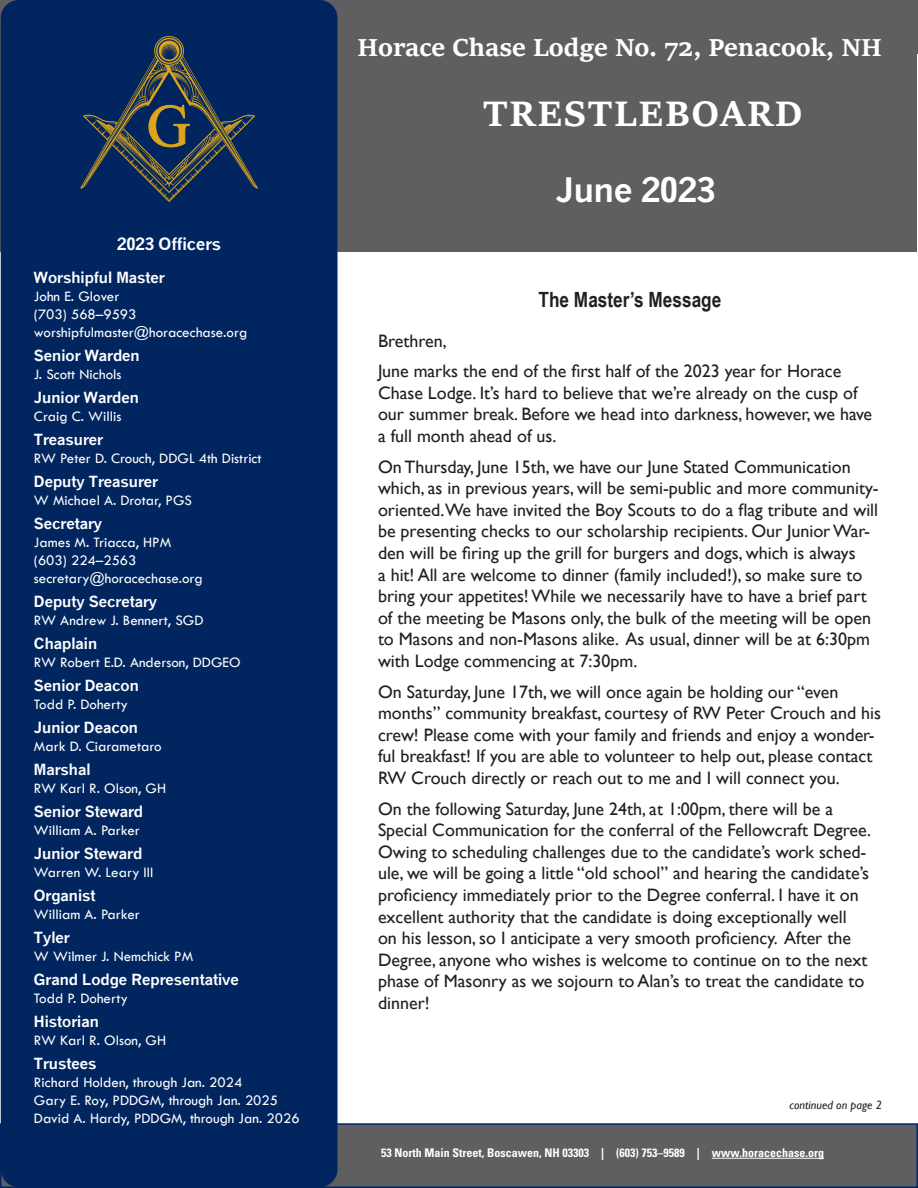
<style>
.page{position:relative;width:918px;height:1188px;background:#fff}
.page>*{position:absolute;margin:0;border:0;box-sizing:border-box;transform-origin:0 0}
.TB_name{font:700 39px "Sitka Subheading";letter-spacing:.045em;color:#fff}
.MonthID{font:700 33px "Quick Type";color:#fff}
.LodgeID{font:700 27px "Sitka Subheading";color:#fff}
.WM_Head{font:700 21px "Arial Narrow";color:#231f20}
.maintext{font:18px/21.6px "Gill Sans";color:#231f20}
.head2White{font:700 16.5px "Quick Type";color:#fff}
.officerList{font:15px "Tw Cen";color:#fff}
.office{font:700 15px "Quick Type";color:#fff}
.OfficePrime{font:700 15px "Quick Type";color:#fff}
.t1{font:700 condensed 12px "Univers";color:#fff}
.cont{font:italic 12px "Gill Sans";color:#231f20}
</style>
<div class="page">
<div style="left:0;top:1123px;width:918px;height:65px;background:#5f5f62;border:2px solid #00255f"></div>
<div style="left:1px;top:1px;width:916px;height:251px;background:#5f5f62"></div>
<div style="left:0;top:0;width:918px;height:53px;background:#5f5f62"></div>
<div style="left:1px;top:0;width:337px;height:1187px;background:#00255f;border-radius:18px"></div>
<hr style="left:712px;top:1158px;width:112px;height:1px;background:#fff">
<svg style="left:80px;top:36px;width:178px;height:166px"></svg>
<p class="head2White" style="left:117px;top:234px;width:105px">2023 Officers</p>
<p class="OfficePrime" style="left:34px;top:269px;width:132px">Worshipful Master</p>
<p class="officerList" style="left:34px;top:288px;width:87px">John E. Glover</p>
<p class="officerList" style="left:34px;top:306px;width:104px">(703) 568–9593</p>
<p class="officerList" style="left:34px;top:324px;width:215px">worshipfulmaster@horacechase.org</p>
<p class="office" style="left:34px;top:347px;width:107px">Senior Warden</p>
<p class="officerList" style="left:34px;top:366px;width:89px">J. Scott Nichols</p>
<p class="office" style="left:34px;top:389px;width:107px">Junior Warden</p>
<p class="officerList" style="left:34px;top:408px;width:89px">Craig C. Willis</p>
<p class="office" style="left:34px;top:431px;width:71px">Treasurer</p>
<p class="officerList" style="left:34px;top:450px;width:229px">RW Peter D. Crouch, DDGL 4th District</p>
<p class="office" style="left:34px;top:473px;width:126px">Deputy Treasurer</p>
<p class="officerList" style="left:34px;top:492px;width:160px">W Michael A. Drotar, PGS</p>
<p class="office" style="left:34px;top:515px;width:70px">Secretary</p>
<p class="officerList" style="left:34px;top:534px;width:139px">James M. Triacca, HPM</p>
<p class="officerList" style="left:34px;top:552px;width:104px">(603) 224–2563</p>
<p class="officerList" style="left:34px;top:570px;width:170px">secretary@horacechase.org</p>
<p class="office" style="left:34px;top:593px;width:125px">Deputy Secretary</p>
<p class="officerList" style="left:34px;top:612px;width:171px">RW Andrew J. Bennert, SGD</p>
<p class="office" style="left:34px;top:635px;width:65px">Chaplain</p>
<p class="officerList" style="left:34px;top:654px;width:208px">RW Robert E.D. Anderson, DDGEO</p>
<p class="office" style="left:34px;top:677px;width:107px">Senior Deacon</p>
<p class="officerList" style="left:34px;top:696px;width:96px">Todd P. Doherty</p>
<p class="office" style="left:34px;top:719px;width:106px">Junior Deacon</p>
<p class="officerList" style="left:34px;top:738px;width:129px">Mark D. Ciarametaro</p>
<p class="office" style="left:34px;top:761px;width:58px">Marshal</p>
<p class="officerList" style="left:34px;top:780px;width:134px">RW Karl R. Olson, GH</p>
<p class="office" style="left:34px;top:803px;width:111px">Senior Steward</p>
<p class="officerList" style="left:34px;top:822px;width:107px">William A. Parker</p>
<p class="office" style="left:34px;top:845px;width:110px">Junior Steward</p>
<p class="officerList" style="left:34px;top:864px;width:121px">Warren W. Leary III</p>
<p class="office" style="left:34px;top:887px;width:63px">Organist</p>
<p class="officerList" style="left:34px;top:906px;width:107px">William A. Parker</p>
<p class="office" style="left:34px;top:929px;width:37px">Tyler</p>
<p class="officerList" style="left:34px;top:948px;width:161px">W Wilmer J. Nemchick PM</p>
<p class="office" style="left:34px;top:971px;width:207px">Grand Lodge Representative</p>
<p class="officerList" style="left:34px;top:990px;width:96px">Todd P. Doherty</p>
<p class="office" style="left:34px;top:1013px;width:67px">Historian</p>
<p class="officerList" style="left:34px;top:1032px;width:134px">RW Karl R. Olson, GH</p>
<p class="office" style="left:34px;top:1055px;width:64px">Trustees</p>
<p class="officerList" style="left:34px;top:1074px;width:210px">Richard Holden, through Jan. 2024</p>
<p class="officerList" style="left:34px;top:1092px;width:246px">Gary E. Roy, PDDGM, through Jan. 2025</p>
<p class="officerList" style="left:34px;top:1110px;width:267px">David A. Hardy, PDDGM, through Jan. 2026</p>
<p class="LodgeID" style="left:357px;top:27px;width:526px">Horace Chase Lodge No. 72, Penacook, NH</p>
<p class="TB_name" style="left:483px;top:84px;width:321px">TRESTLEBOARD</p>
<p class="MonthID" style="left:555px;top:170px;width:161px">June 2023</p>
<p class="WM_Head" style="left:539px;top:284px;width:184px">The Master’s Message</p>
<p class="maintext" style="left:378px;top:330px;width:70px">Brethren,</p>
<p class="maintext" style="left:378px;top:361px;width:496px">June marks the end of the first half of the 2023 year for Horace Chase Lodge. It’s hard to believe that we’re already on the cusp of our summer break. Before we head into darkness, however, we have a full month ahead of us.</p>
<p class="maintext" style="left:378px;top:456px;width:502px">On Thursday, June 15th, we have our June Stated Communication which, as in previous years, will be semi-public and more community&shy;oriented.We have invited the Boy Scouts to do a flag tribute and will be presenting checks to our scholarship recipients. Our Junior War&shy;den will be firing up the grill for burgers and dogs, which is always<br>a hit! All are welcome to dinner (family included!), so make sure to bring your appetites! While we necessarily have to have a brief part of the meeting be Masons only, the bulk of the meeting will be open to Masons and non-Masons alike. As usual, dinner will be at 6:30pm with Lodge commencing at 7:30pm.</p>
<p class="maintext" style="left:378px;top:681px;width:505px">On Saturday, June 17th, we will once again be holding our “even months” community breakfast, courtesy of RW Peter Crouch and his crew! Please come with your family and friends and enjoy a wonder&shy;ful breakfast! If you are able to volunteer to help out, please contact RW Crouch directly or reach out to me and I will connect you.</p>
<p class="maintext" style="left:378px;top:798px;width:495px">On the following Saturday, June 24th, at 1:00pm, there will be a Special Communication for the conferral of the Fellowcraft Degree.<br>Owing to scheduling challenges due to the candidate’s work sched&shy;ule, we will be going a little “old school” and hearing the candidate’s proficiency immediately prior to the Degree conferral. I have it on excellent authority that the candidate is doing exceptionally well<br>on his lesson, so I anticipate a very smooth proficiency. After the Degree, anyone who wishes is welcome to continue on to the next phase of Masonry as we sojourn to Alan’s to treat the candidate to dinner!</p>
<p class="cont" style="left:790px;top:1098px;width:94px">continued on page 2</p>
<p class="t1" style="left:381px;top:1145px;width:444px">53 North Main Street, Boscawen, NH 03303 | (603) 753–9589 | www.horacechase.org</p>
</div>
